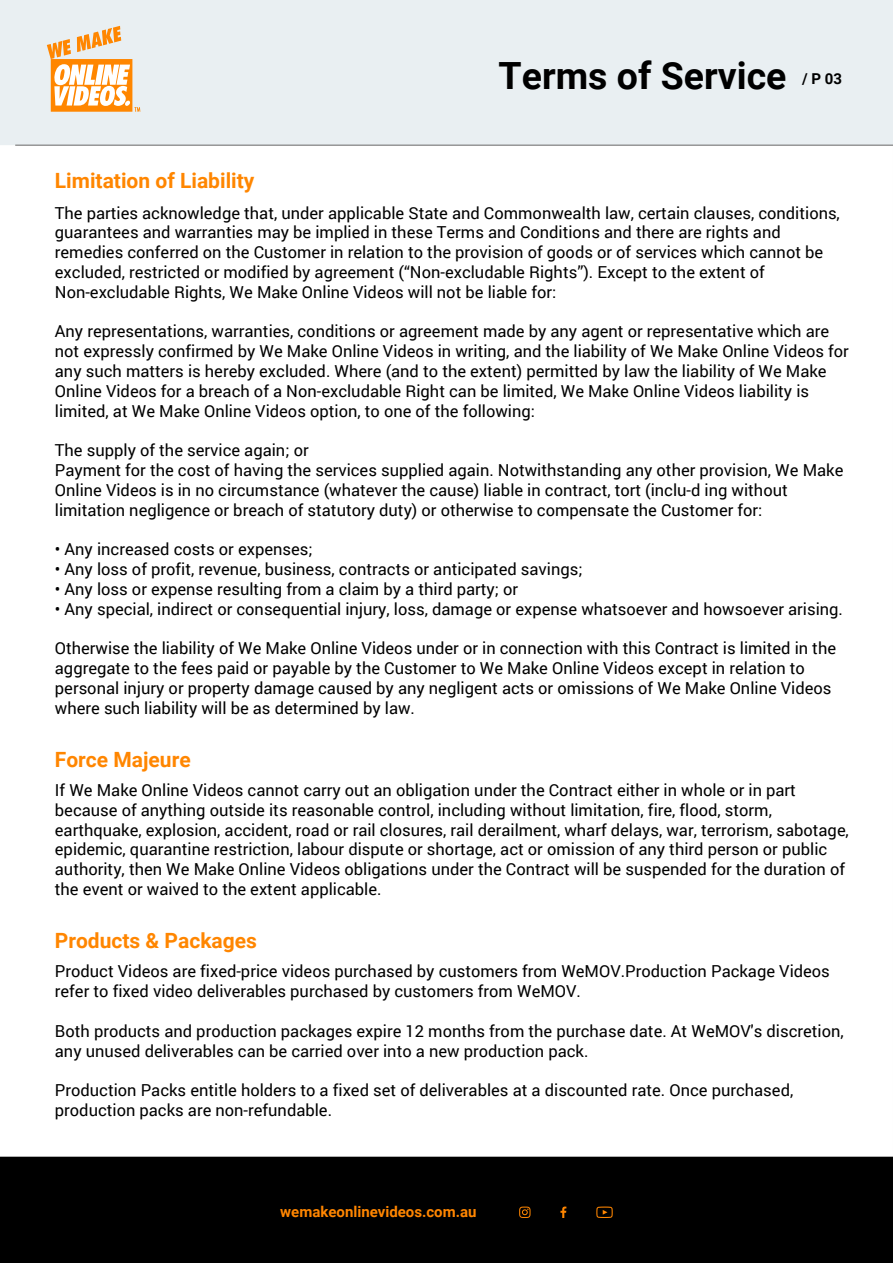
<style>
.page{position:relative;width:893px;height:1263px;background:#e9eff2}
.page>*{position:absolute;margin:0;border:0;box-sizing:border-box;transform-origin:0 0}
.t1{font:700 37.5px "Roboto";color:#000}
.t2{font:700 21px "Roboto";color:#ff8600}
.t3{font:16.5px/19.8px "Roboto";color:#000}
.t4{font:700 15px "Roboto";color:#ff8600}
.t5{font:700 15px "Roboto";color:#000}
</style>
<div class="page">
<div style="left:0;top:1157px;width:893px;height:106px;background:#000"></div>
<svg style="left:560px;top:1206px;width:6px;height:12px"></svg>
<svg style="left:519px;top:1206px;width:11px;height:12px"></svg>
<svg style="left:596px;top:1206px;width:17px;height:12px"></svg>
<div style="left:0;top:145px;width:893px;height:1012px;background:#fff"></div>
<hr style="left:15px;top:145px;width:878px;height:1px;background:#666">
<svg style="left:47px;top:26px;width:93px;height:86px"></svg>
<h1 class="t1" style="left:499px;top:60px;width:289px">Terms of Service</h1>
<p class="t5" style="left:802px;top:72px;width:41px">/ P 03</p>
<p class="t2" style="left:55px;top:172px;width:201px">Limitation of Liability</p>
<p class="t3" style="left:55px;top:204px;width:786px">The parties acknowledge that, under applicable State and Commonwealth law, certain clauses, conditions, guarantees and warranties may be implied in these Terms and Conditions and there are rights and remedies conferred on the Customer in relation to the provision of goods or of services which cannot be excluded, restricted or modified by agreement (“Non-excludable Rights”). Except to the extent of Non-excludable Rights, We Make Online Videos will not be liable for:</p>
<p class="t3" style="left:55px;top:323px;width:795px">Any representations, warranties, conditions or agreement made by any agent or representative which are not expressly confirmed by We Make Online Videos in writing, and the liability of We Make Online Videos for any such matters is hereby excluded. Where (and to the extent) permitted by law the liability of We Make Online Videos for a breach of a Non-excludable Right can be limited, We Make Online Videos liability is limited, at We Make Online Videos option, to one of the following:</p>
<p class="t3" style="left:55px;top:441px;width:790px">The supply of the service again; or<br>Payment for the cost of having the services supplied again. Notwithstanding any other provision, We Make Online Videos is in no circumstance (whatever the cause) liable in contract, tort (inclu-d ing without limitation negligence or breach of statutory duty) or otherwise to compensate the Customer for:</p>
<p class="t3" style="left:55px;top:540px;width:790px">ï Any increased costs or expenses;<br>ï Any loss of profit, revenue, business, contracts or anticipated savings;<br>ï Any loss or expense resulting from a claim by a third party; or<br>ï Any special, indirect or consequential injury, loss, damage or expense whatsoever and howsoever arising.</p>
<p class="t3" style="left:55px;top:639px;width:783px">Otherwise the liability of We Make Online Videos under or in connection with this Contract is limited in the aggregate to the fees paid or payable by the Customer to We Make Online Videos except in relation to personal injury or property damage caused by any negligent acts or omissions of We Make Online Videos where such liability will be as determined by law.</p>
<p class="t2" style="left:55px;top:751px;width:137px">Force Majeure</p>
<p class="t3" style="left:55px;top:781px;width:795px">If We Make Online Videos cannot carry out an obligation under the Contract either in whole or in part because of anything outside its reasonable control, including without limitation, fire, flood, storm, earthquake, explosion, accident, road or rail closures, rail derailment, wharf delays, war, terrorism, sabotage, epidemic, quarantine restriction, labour dispute or shortage, act or omission of any third person or public authority, then We Make Online Videos obligations under the Contract will be suspended for the duration of the event or waived to the extent applicable.</p>
<p class="t2" style="left:55px;top:932px;width:204px">Products &amp; Packages</p>
<p class="t3" style="left:55px;top:962px;width:776px">Product Videos are fixed-price videos purchased by customers from WeMOV.Production Package Videos refer to fixed video deliverables purchased by customers from WeMOV.</p>
<p class="t3" style="left:55px;top:1022px;width:790px">Both products and production packages expire 12 months from the purchase date. At WeMOV's discretion, any unused deliverables can be carried over into a new production pack.</p>
<p class="t3" style="left:55px;top:1081px;width:740px">Production Packs entitle holders to a fixed set of deliverables at a discounted rate. Once purchased, production packs are non-refundable.</p>
<p class="t4" style="left:280px;top:1205px;width:198px">wemakeonlinevideos.com.au</p>
</div>
